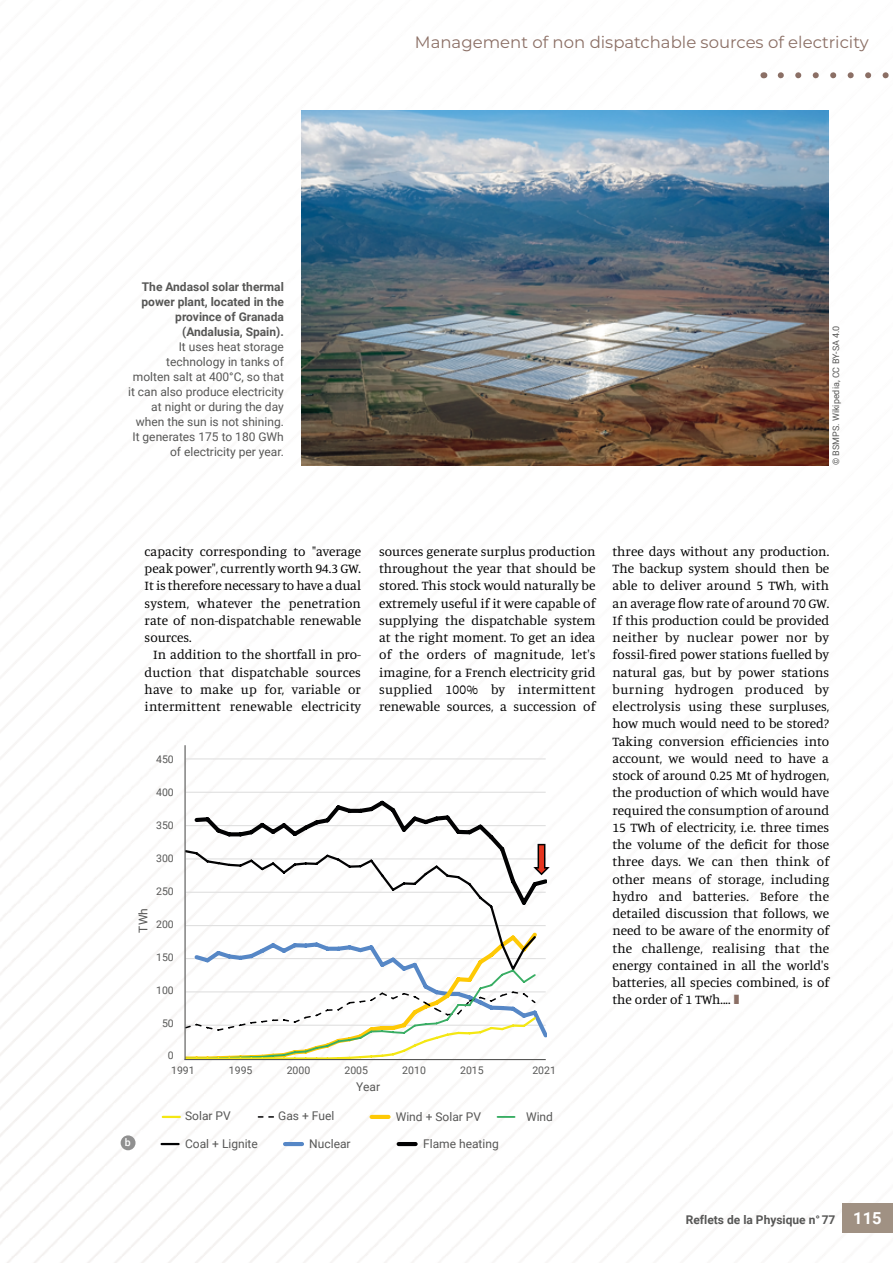
<style>
.page{position:relative;width:893px;height:1263px;background:#fff}
.page>*{position:absolute;margin:0;border:0;box-sizing:border-box;transform-origin:0 0}
.t1{font:16.5px "Montserrat";color:#8b6f65}
.t2{font:13.5px/17.2px "Manuale";color:#000;text-align:justify}
.t3{font:12px/15px "Roboto";color:#575756;text-align:right}
.t4{font:700 12px/15px "Roboto";color:#575756;text-align:right}
.t5{font:10.5px "Roboto";color:#575756}
.t6{font:500 10.5px "Roboto";color:#fff}
.t7{font:9px "Roboto";color:#575756}
.s1{color:#8b6f65}
.s2{font-size:16.5px;color:#fff}
</style>
<div class="page">
<img style="left:0;top:72px;width:887px;height:1191px">
<svg style="left:781px;top:72px;width:108px;height:6px"></svg>
<div style="left:842px;top:1203px;width:51px;height:30px;background:#a09183"></div>
<hr style="left:186px;top:792px;width:360px;height:1px;background:#e0e0e0">
<hr style="left:186px;top:758px;width:360px;height:1px;background:#e0e0e0">
<hr style="left:399px;top:1142px;width:17px;height:4px;background:#020203">
<hr style="left:285px;top:1142px;width:17px;height:4px;background:#5687c6">
<hr style="left:372px;top:1115px;width:17px;height:4px;background:#fec905">
<svg style="left:162px;top:1143px;width:17px;height:2px"></svg>
<svg style="left:258px;top:1116px;width:17px;height:2px"></svg>
<svg style="left:498px;top:1116px;width:17px;height:2px"></svg>
<svg style="left:163px;top:1116px;width:17px;height:2px"></svg>
<svg style="left:186px;top:797px;width:365px;height:262px"></svg>
<hr style="left:184px;top:745px;width:2px;height:315px;background:#575756">
<hr style="left:184px;top:1059px;width:362px;height:1px;background:#575756">
<div style="left:121px;top:1135px;width:15px;height:15px;background:#909090;border-radius:50%"></div>
<img style="left:301px;top:111px;width:528px;height:354px">
<p class="t1" style="left:415px;top:31px;width:455px">Management of non dispatchable sources of electricity</p>
<p class="t4" style="left:141px;top:279px;width:144px">The Andasol solar thermal power plant, located in the province of Granada (Andalusia, Spain).</p>
<p class="t3" style="left:128px;top:339px;width:157px">It uses heat storage technology in tanks of molten salt at 400°C, so that it can also produce electricity at night or during the day when the sun is not shining.<br>It generates 175 to 180 GWh of electricity per year.</p>
<p class="t7" style="left:829px;top:465px;width:141px;rotate:-90deg">© BSMPS. Wikipedia, CC BY-SA 4.0</p>
<p class="t2" style="left:145px;top:542px;width:218px">capacity corresponding to "average peak power", currently worth 94.3 GW.<br>It is therefore necessary to have a dual system, whatever the penetration rate of non-dispatchable renewable sources.</p>
<p class="t2" style="left:145px;top:646px;width:218px;text-indent:9px">In addition to the shortfall in pro&shy;duction that dispatchable sources have to make up for, variable or intermittent renewable electricity</p>
<p class="t5" style="left:156px;top:752px;width:19px">450</p>
<p class="t5" style="left:156px;top:785px;width:19px">400</p>
<p class="t5" style="left:156px;top:818px;width:19px">350</p>
<p class="t3" style="left:135px;top:932px;width:26px;rotate:-90deg">TWh</p>
<p class="t5" style="left:156px;top:851px;width:19px">300</p>
<p class="t5" style="left:156px;top:884px;width:19px">250</p>
<p class="t5" style="left:156px;top:916px;width:19px">200</p>
<p class="t5" style="left:156px;top:949px;width:19px">150</p>
<p class="t5" style="left:156px;top:982px;width:19px">100</p>
<p class="t5" style="left:162px;top:1015px;width:13px">50</p>
<p class="t5" style="left:168px;top:1048px;width:7px">0</p>
<p class="t2" style="left:379px;top:542px;width:218px">sources generate surplus production throughout the year that should be stored. This stock would naturally be extremely useful if it were capable of supplying the dispatchable system at the right moment. To get an idea of the orders of magnitude, let's imagine, for a French electricity grid supplied 100% by intermittent renewable sources, a succession of</p>
<p class="t2" style="left:612px;top:542px;width:218px">three days without any production.<br>The backup system should then be able to deliver around 5 TWh, with an average flow rate of around 70 GW.<br>If this production could be provided neither by nuclear power nor by fossil-fired power stations fuelled by natural gas, but by power stations burning hydrogen produced by electrolysis using these surpluses, how much would need to be stored?<br>Taking conversion efficiencies into account, we would need to have a stock of around 0.25 Mt of hydrogen, the production of which would have required the consumption of around 15 TWh of electricity, i.e. three times the volume of the deficit for those three days. We can then think of other means of storage, including hydro and batteries. Before the detailed discussion that follows, we need to be aware of the enormity of the challenge, realising that the energy contained in all the world's batteries, all species combined, is of the order of 1 TWh.... <span class="s1">❚</span></p>
<p class="t5" style="left:171px;top:1062px;width:25px">1991</p>
<p class="t5" style="left:229px;top:1062px;width:25px">1995</p>
<p class="t5" style="left:287px;top:1062px;width:25px">2000</p>
<p class="t5" style="left:344px;top:1062px;width:25px">2005</p>
<p class="t3" style="left:356px;top:1079px;width:26px">Year</p>
<p class="t5" style="left:402px;top:1062px;width:25px">2010</p>
<p class="t5" style="left:460px;top:1062px;width:25px">2015</p>
<p class="t5" style="left:532px;top:1062px;width:25px">2021</p>
<p class="t6" style="left:125px;top:1135px;width:7px">b</p>
<p class="t3" style="left:185px;top:1108px;width:47px">Solar PV</p>
<p class="t3" style="left:278px;top:1108px;width:58px">Gas + Fuel</p>
<p class="t3" style="left:396px;top:1108px;width:87px">Wind + Solar PV</p>
<p class="t3" style="left:526px;top:1108px;width:28px">Wind</p>
<p class="t3" style="left:185px;top:1135px;width:74px">Coal + Lignite</p>
<p class="t3" style="left:309px;top:1135px;width:43px">Nuclear</p>
<p class="t3" style="left:423px;top:1135px;width:77px">Flame heating</p>
<p class="t4" style="left:686px;top:1212px;width:197px">Reflets de la Physique n° 77 <span class="s2">115</span></p>
</div>
